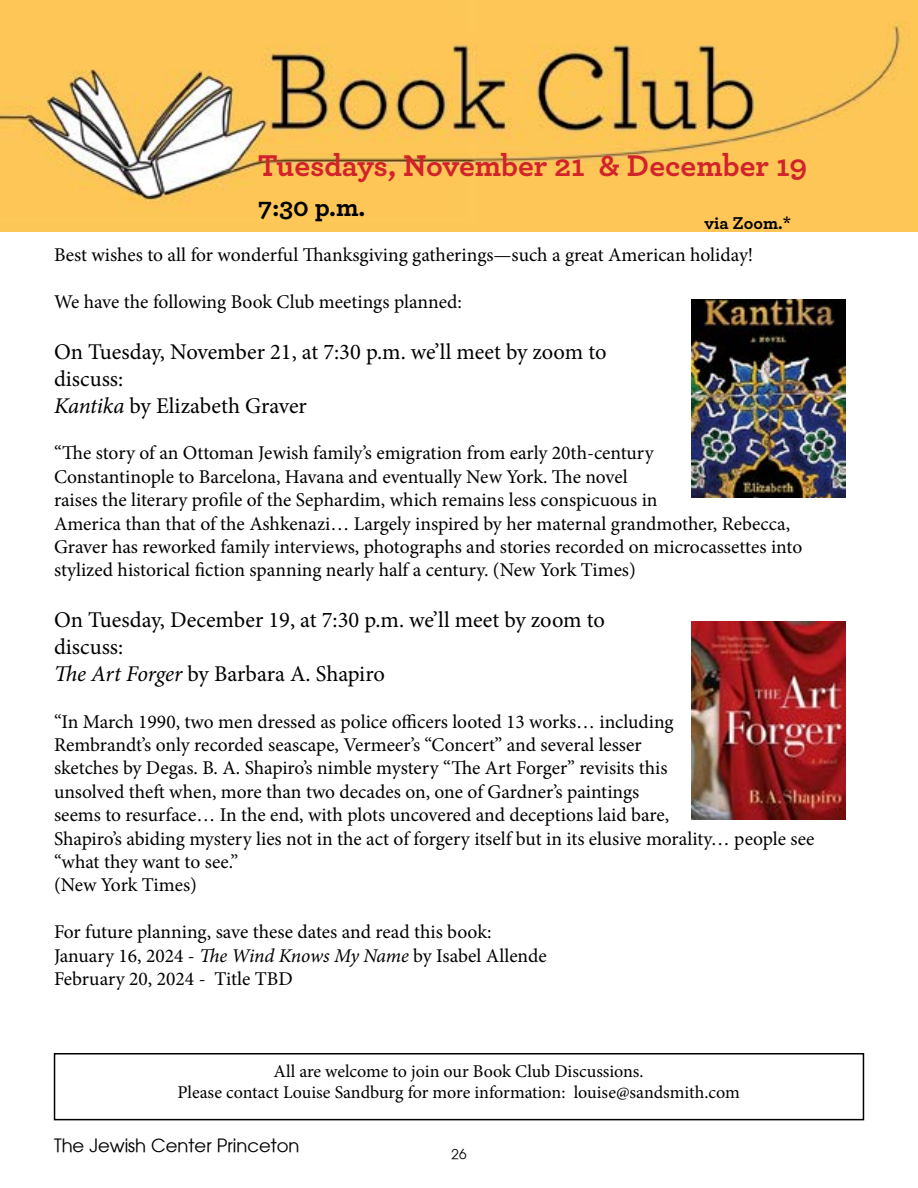
<style>
.page{position:relative;width:918px;height:1188px;background:#fff}
.page>*{position:absolute;margin:0;border:0;box-sizing:border-box;transform-origin:0 0}
.t1{font:700 31.5px "Archer";letter-spacing:-.005em;color:#d2232a}
.t2{font:700 27px "Archer";color:#000}
.t3{font:22.5px/27px "Minion Pro";color:#000}
.t4{font:19.5px/23.4px "Minion Pro";letter-spacing:-.005em;color:#000}
.t5{font:18px/21.6px "Minion Pro";letter-spacing:-.005em;color:#000;text-align:center}
.t6{font:18px "Moderne";color:#000}
.t7{font:700 18px "Archer";color:#000}
.t8{font:13.5px "Moderne";color:#000}
.s1{font-style:italic}
</style>
<div class="page">
<img style="left:0;top:0;width:918px;height:231px">
<div style="left:54px;top:1053px;width:810px;height:67px;border:2px solid #000"></div>
<img style="left:691px;top:299px;width:155px;height:199px">
<img style="left:691px;top:621px;width:155px;height:199px">
<h1 class="t1" style="left:258px;top:140px;width:551px">Tuesdays, November 21 &amp; December 19</h1>
<h2 class="t2" style="left:258px;top:186px;width:109px">7:30 p.m.</h2>
<p class="t7" style="left:704px;top:209px;width:88px">via Zoom.*</p>
<p class="t4" style="left:54px;top:244px;width:701px">Best wishes to all for wonderful Thanksgiving gatherings—such a great American holiday!</p>
<p class="t4" style="left:54px;top:290px;width:409px">We have the following Book Club meetings planned:</p>
<p class="t3" style="left:54px;top:338px;width:554px">On Tuesday, November 21, at 7:30 p.m. we’ll meet by zoom to discuss:<br><span class="s1">Kantika</span> by Elizabeth Graver</p>
<p class="t4" style="left:54px;top:442px;width:750px">“The story of an Ottoman Jewish family’s emigration from early 20th-century<br>Constantinople to Barcelona, Havana and eventually New York. The novel<br>raises the literary profile of the Sephardim, which remains less conspicuous in<br>America than that of the Ashkenazi… Largely inspired by her maternal grandmother, Rebecca, Graver has reworked family interviews, photographs and stories recorded on microcassettes into stylized historical fiction spanning nearly half a century. (New York Times)</p>
<p class="t3" style="left:54px;top:606px;width:552px">On Tuesday, December 19, at 7:30 p.m. we’ll meet by zoom to discuss:<br><span class="s1">The Art Forger</span> by Barbara A. Shapiro</p>
<p class="t4" style="left:54px;top:710px;width:762px">“In March 1990, two men dressed as police officers looted 13 works… including<br>Rembrandt’s only recorded seascape, Vermeer’s “Concert” and several lesser<br>sketches by Degas. B. A. Shapiro’s nimble mystery “The Art Forger” revisits this<br>unsolved theft when, more than two decades on, one of Gardner’s paintings<br>seems to resurface… In the end, with plots uncovered and deceptions laid bare,<br>Shapiro’s abiding mystery lies not in the act of forgery itself but in its elusive morality… people see “what they want to see.”<br>(New York Times)</p>
<p class="t4" style="left:54px;top:920px;width:494px">For future planning, save these dates and read this book:<br>January 16, 2024 - <span class="s1">The Wind Knows My Name</span> by Isabel Allende<br>February 20, 2024 - Title TBD</p>
<p class="t5" style="left:177px;top:1060px;width:564px">All are welcome to join our Book Club Discussions.<br>Please contact Louise Sandburg for more information: louise@sandsmith.com</p>
<p class="t6" style="left:54px;top:1134px;width:247px">The Jewish Center Princeton</p>
<p class="t8" style="left:452px;top:1146px;width:16px">26</p>
</div>
